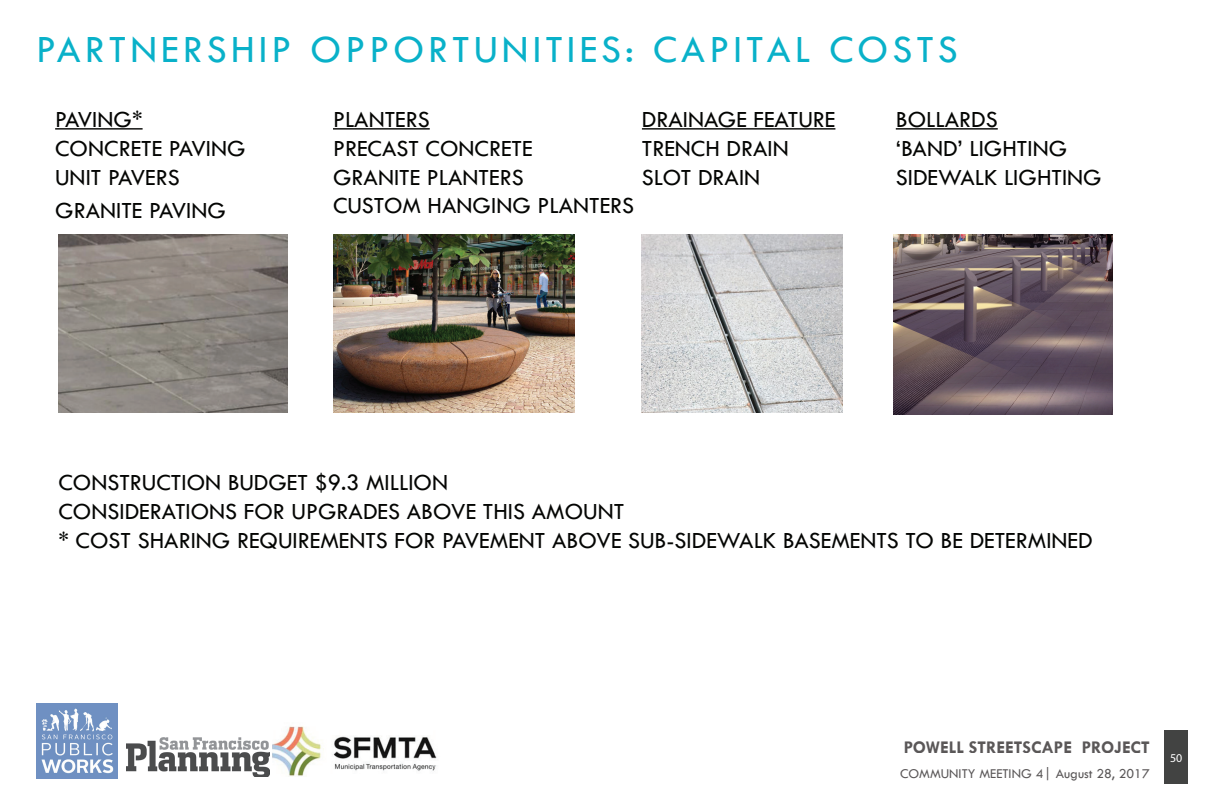
<style>
.page{position:relative;width:1224px;height:792px;background:#fff}
.page>*{position:absolute;margin:0;border:0;box-sizing:border-box;transform-origin:0 0}
.t1{font:40px "Tw Cen";letter-spacing:.1em;color:#09b1c9}
.t2{font:24px/28.8px "Tw Cen";color:#040503}
.t3{font:700 18px "Tw Cen";color:#231f20}
.t4{font:14px "Tw Cen";color:#231f20}
.t5{font:12px "Myriad Pro";color:#fff}
.s1{font-size:16px}
</style>
<div class="page">
<div style="left:1164px;top:730px;width:24px;height:54px;background:#424342"></div>
<img style="left:36px;top:704px;width:82px;height:74px">
<img style="left:272px;top:726px;width:165px;height:51px">
<img style="left:127px;top:737px;width:143px;height:40px">
<hr style="left:55px;top:128px;width:88px;height:2px;background:#040503">
<hr style="left:333px;top:128px;width:97px;height:2px;background:#040503">
<hr style="left:642px;top:128px;width:193px;height:2px;background:#040503">
<hr style="left:896px;top:128px;width:102px;height:2px;background:#040503">
<img style="left:58px;top:235px;width:230px;height:178px">
<img style="left:333px;top:235px;width:241px;height:178px">
<img style="left:642px;top:235px;width:200px;height:178px">
<img style="left:893px;top:235px;width:219px;height:179px">
<h1 class="t1" style="left:36px;top:25px;width:923px">PARTNERSHIP OPPORTUNITIES: CAPITAL COSTS</h1>
<p class="t2" style="left:55px;top:105px;width:192px">PAVING*<br>CONCRETE PAVING<br>UNIT PAVERS</p>
<p class="t2" style="left:55px;top:196px;width:172px">GRANITE PAVING</p>
<p class="t2" style="left:333px;top:105px;width:303px">PLANTERS<br>PRECAST CONCRETE<br>GRANITE PLANTERS<br>CUSTOM HANGING PLANTERS</p>
<p class="t2" style="left:642px;top:105px;width:195px">DRAINAGE FEATURE<br>TRENCH DRAIN<br>SLOT DRAIN</p>
<p class="t2" style="left:896px;top:105px;width:207px">BOLLARDS<br>‘BAND’ LIGHTING<br>SIDEWALK LIGHTING</p>
<p class="t2" style="left:58px;top:468px;width:1036px">CONSTRUCTION BUDGET $9.3 MILLION<br>CONSIDERATIONS FOR UPGRADES ABOVE THIS AMOUNT<br>* COST SHARING REQUIREMENTS FOR PAVEMENT ABOVE SUB-SIDEWALK BASEMENTS TO BE DETERMINED</p>
<p class="t3" style="left:903px;top:736px;width:248px">POWELL STREETSCAPE PROJECT</p>
<p class="t4" style="left:900px;top:765px;width:251px">COMMUNITY MEETING 4<span class="s1">|</span> August 28, 2017</p>
<p class="t5" style="left:1170px;top:750px;width:14px">50</p>
</div>
